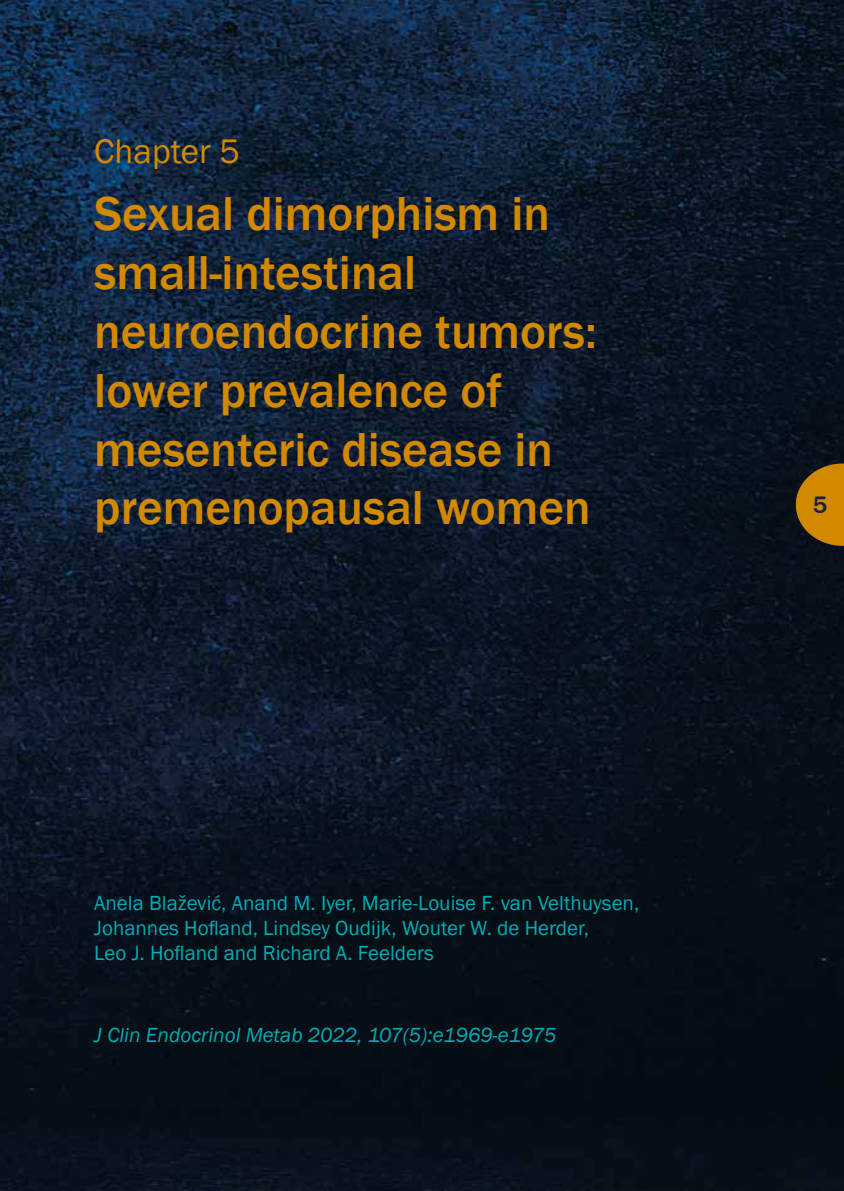
<style>
.page{position:relative;width:844px;height:1191px;background:#fff}
.page>*{position:absolute;margin:0;border:0;box-sizing:border-box;transform-origin:0 0}
.t1{font:500 49px/58.8px "Franklin Gothic";color:#d28900}
.t2{font:35px "Franklin Gothic";color:#d28900}
.t3{font:500 24.5px "Franklin Gothic";color:#16213a}
.t4{font:21px/25.2px "Franklin Gothic";color:#00acb5}
.t5{font:italic 21px "Franklin Gothic";color:#00acb5}
</style>
<div class="page">
<img style="left:0;top:0;width:843px;height:1191px">
<svg style="left:795px;top:463px;width:48px;height:83px;background:#a26c05"></svg>
<h2 class="t2" style="left:94px;top:130px;width:147px">Chapter 5</h2>
<h1 class="t1" style="left:94px;top:185px;width:504px">Sexual dimorphism in small-intestinal neuroendocrine tumors: lower prevalence of mesenteric disease in premenopausal women</h1>
<p class="t4" style="left:94px;top:890px;width:546px">Anela Blažević, Anand M. Iyer, Marie-Louise F. van Velthuysen,<br>Johannes Hofland, Lindsey Oudijk, Wouter W. de Herder,<br>Leo J. Hofland and Richard A. Feelders</p>
<p class="t5" style="left:94px;top:1022px;width:463px">J Clin Endocrinol Metab 2022, 107(5):e1969-e1975</p>
<p class="t3" style="left:812px;top:490px;width:16px">5</p>
</div>
